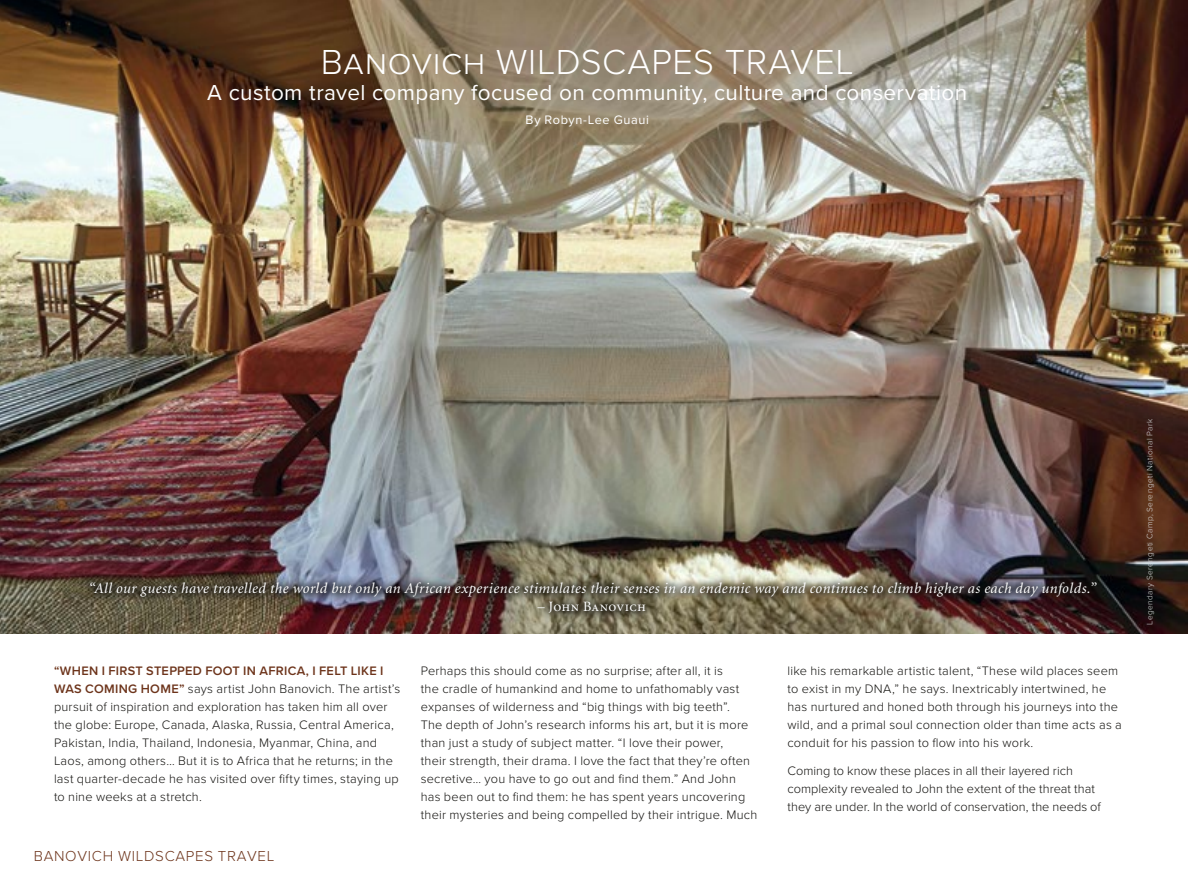
<style>
.page{position:relative;width:1188px;height:891px;background:#fff}
.page>*{position:absolute;margin:0;border:0;box-sizing:border-box;transform-origin:0 0}
.t1{font:300 36px "Proxima Nova";letter-spacing:.015em;color:#fff}
.t2{font:22.5px "Proxima Nova";letter-spacing:.02em;color:#fff}
.t3{font:italic 15px "Minion";letter-spacing:.03em;color:#fff}
.t4{font:300 15px "Proxima Nova";letter-spacing:.05em;color:#6d341b}
.t5{font:14.25px "Minion Regular SC";letter-spacing:.01em;color:#fff}
.t6{font:300 12.75px/18px "Proxima Nova";letter-spacing:.02em;color:#141310}
.t7{font:300 12.75px/18px "Proxima Nova";color:#141310}
.t8{font:12.75px "Proxima Nova";letter-spacing:.045em;color:#fff}
.t9{font:300 8.25px "Proxima Nova";letter-spacing:.055em;color:#d8dadb}
.s1{font-family:"Minion";font-style:italic}
.s2{font-weight:600;color:#6d341b}
</style>
<div class="page">
<img style="left:0;top:0;width:1188px;height:634px">
<img style="left:81px;top:572px;width:1026px;height:50px">
<h1 class="t1" style="left:321px;top:41px;width:534px">Banovich WILDSCAPES TRAVEL</h1>
<h2 class="t2" style="left:207px;top:79px;width:761px">A custom travel company focused on community, culture and conservation</h2>
<p class="t8" style="left:526px;top:112px;width:125px">By Robyn-Lee Guaui</p>
<p class="t3" style="left:89px;top:581px;width:1009px">“All our guests have travelled the world but only an African experience stimulates their senses in an endemic way and continues to climb higher as each day unfolds.”</p>
<p class="t5" style="left:538px;top:599px;width:110px"><span class="s1">–</span> John Banovich</p>
<p class="t6" style="left:54px;top:662px;width:348px"><span class="s2">“WHEN I FIRST STEPPED FOOT IN AFRICA, I FELT LIKE I WAS COMING HOME”</span> says artist John Banovich. The artist’s pursuit of inspiration and exploration has taken him all over the globe: Europe, Canada, Alaska, Russia, Central America, Pakistan, India, Thailand, Indonesia, Myanmar, China, and Laos, among others… But it is to Africa that he returns; in the last quarter-decade he has visited over fifty times, staying up to nine weeks at a stretch.</p>
<p class="t6" style="left:421px;top:662px;width:338px">Perhaps this should come as no surprise; after all, it is<br>the cradle of humankind and home to unfathomably vast expanses of wilderness and “big things with big teeth”.<br>The depth of John’s research informs his art, but it is more than just a study of subject matter. “I love their power,<br>their strength, their drama. I love the fact that they’re often secretive… you have to go out and find them.” And John has been out to find them: he has spent years uncovering their mysteries and being compelled by their intrigue. Much</p>
<p class="t6" style="left:788px;top:662px;width:336px">like his remarkable artistic talent, “These wild places seem to exist in my DNA,” he says. Inextricably intertwined, he has nurtured and honed both through his journeys into the wild, and a primal soul connection older than time acts as a conduit for his passion to flow into his work.</p>
<p class="t7" style="left:788px;top:762px;width:315px">Coming to know these places in all their layered rich complexity revealed to John the extent of the threat that they are under. In the world of conservation, the needs of</p>
<p class="t4" style="left:34px;top:847px;width:242px">BANOVICH WILDSCAPES TRAVEL</p>
<p class="t9" style="left:1145px;top:625px;width:208px;rotate:-90deg">Legendary Serengeti Camp, Serengeti National Park</p>
</div>
